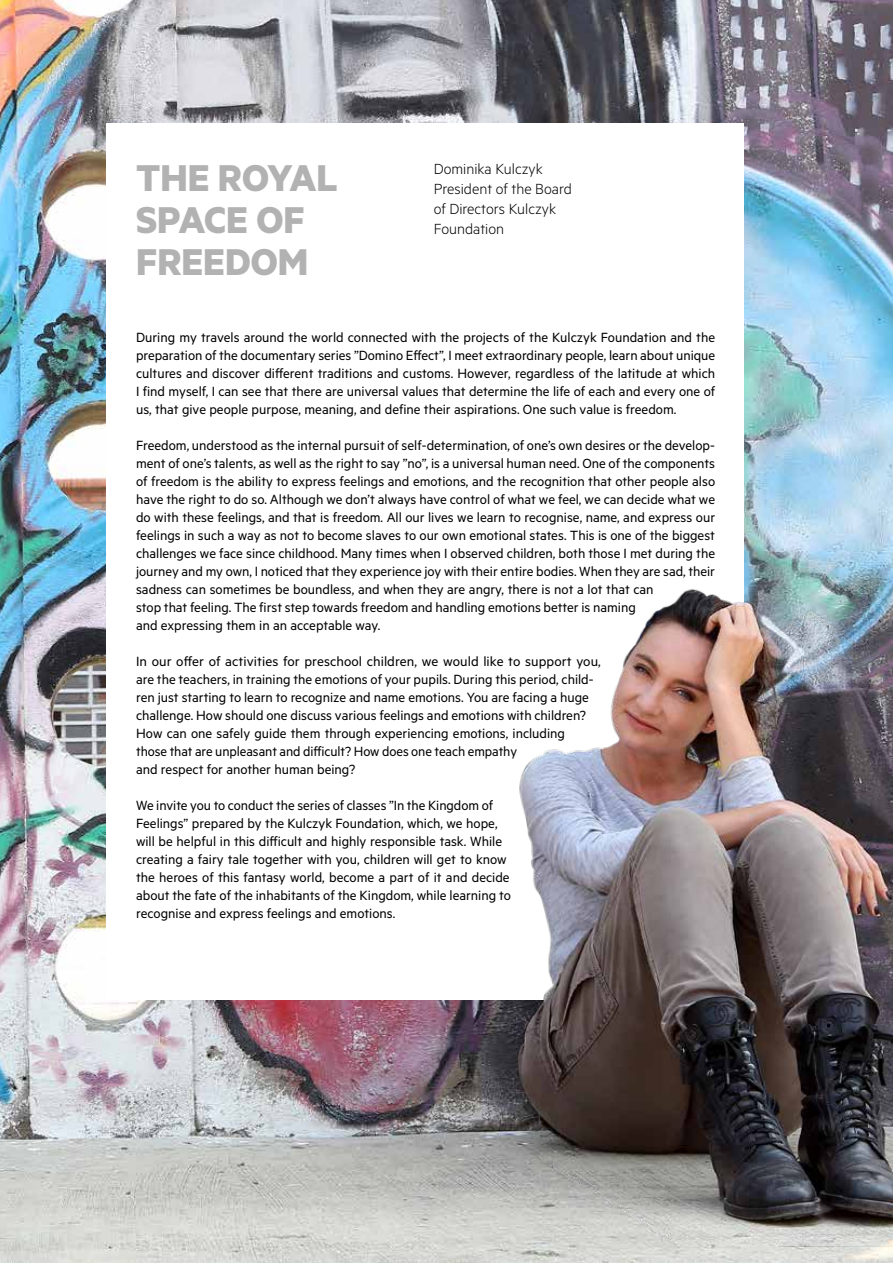
<style>
.page{position:relative;width:893px;height:1263px;background:#fff}
.page>*{position:absolute;margin:0;border:0;box-sizing:border-box;transform-origin:0 0}
.t1{font:700 42px/42px "Metric";color:#b3b2b2}
.t2{font:300 16.5px/19.8px "Metric";color:#000}
.t3{font:15px/18px "Metric";color:#000}
</style>
<div class="page">
<img style="left:0;top:0;width:893px;height:1263px">
<div style="left:106px;top:123px;width:638px;height:876px;background:#fff"></div>
<img style="left:422px;top:542px;width:471px;height:721px">
<h1 class="t1" style="left:136px;top:156px;width:203px">THE ROYAL<br>SPACE OF<br>FREEDOM</h1>
<p class="t2" style="left:434px;top:159px;width:140px">Dominika Kulczyk<br>President of the Board of Directors Kulczyk<br>Foundation</p>
<p class="t3" style="left:136px;top:328px;width:581px;text-align:justify">During my travels around the world connected with the projects of the Kulczyk Foundation and the preparation of the documentary series ”Domino Effect”, I meet extraordinary people, learn about unique cultures and discover different traditions and customs. However, regardless of the latitude at which I find myself, I can see that there are universal values that determine the life of each and every one of us, that give people purpose, meaning, and define their aspirations. One such value is freedom.</p>
<p class="t3" style="left:136px;top:436px;width:581px">Freedom, understood as the internal pursuit of self-determination, of one’s own desires or the develop&shy;ment of one’s talents, as well as the right to say ”no”, is a universal human need. One of the components of freedom is the ability to express feelings and emotions, and the recognition that other people also have the right to do so. Although we don’t always have control of what we feel, we can decide what we do with these feelings, and that is freedom. All our lives we learn to recognise, name, and express our feelings in such a way as not to become slaves to our own emotional states. This is one of the biggest challenges we face since childhood. Many times when I observed children, both those I met during the journey and my own, I noticed that they experience joy with their entire bodies. When they are sad, their sadness can sometimes be boundless, and when they are angry, there is not a lot that can<br>stop that feeling. The first step towards freedom and handling emotions better is naming<br>and expressing them in an acceptable way.</p>
<p class="t3" style="left:136px;top:652px;width:466px">In our offer of activities for preschool children, we would like to support you, are the teachers, in training the emotions of your pupils. During this period, child&shy;ren just starting to learn to recognize and name emotions. You are facing a huge challenge. How should one discuss various feelings and emotions with children?<br>How can one safely guide them through experiencing emotions, including<br>those that are unpleasant and difficult? How does one teach empathy<br>and respect for another human being?</p>
<p class="t3" style="left:136px;top:796px;width:376px">We invite you to conduct the series of classes ”In the Kingdom of Feelings” prepared by the Kulczyk Foundation, which, we hope, will be helpful in this difficult and highly responsible task. While creating a fairy tale together with you, children will get to know the heroes of this fantasy world, become a part of it and decide about the fate of the inhabitants of the Kingdom, while learning to recognise and express feelings and emotions.</p>
</div>
